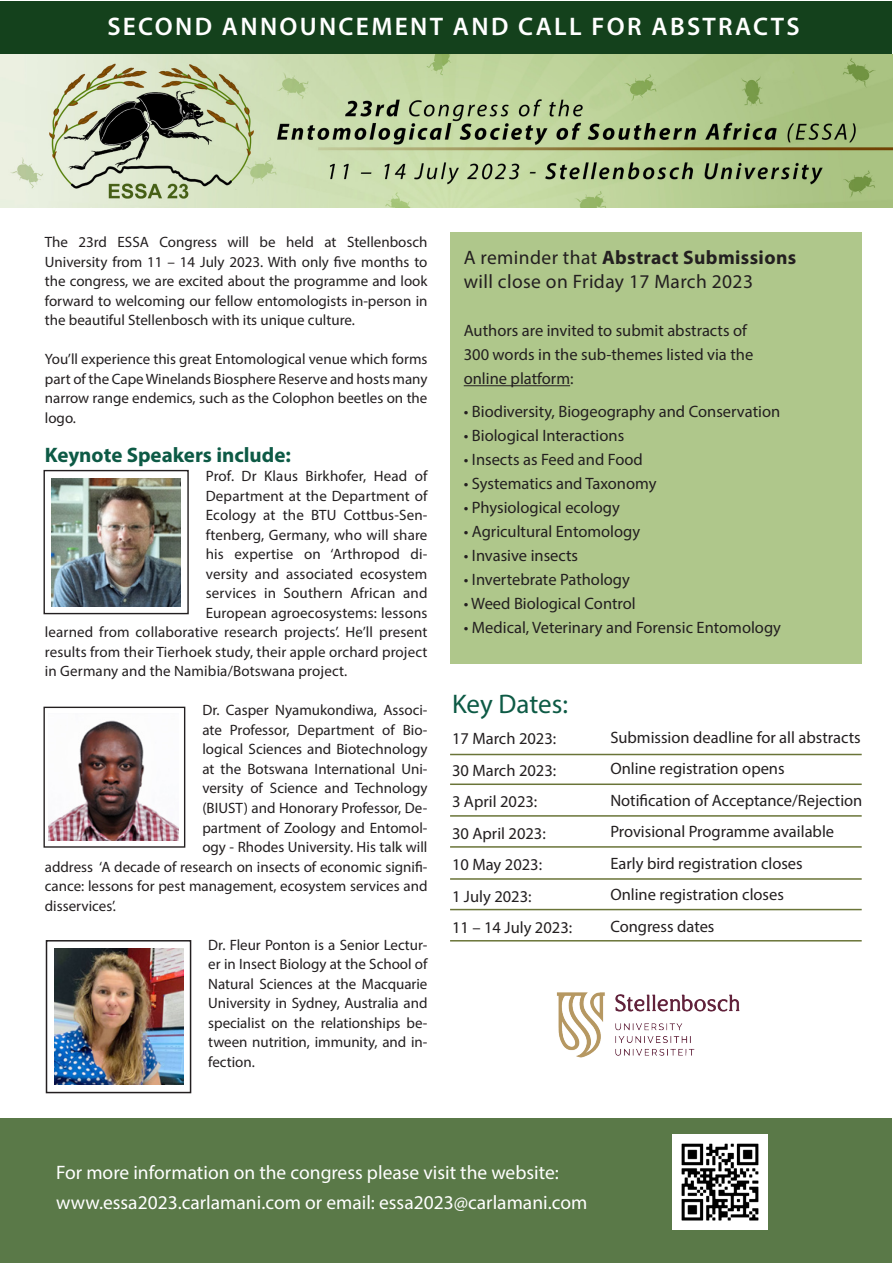
<style>
.page{position:relative;width:893px;height:1263px;background:#fff}
.page>*{position:absolute;margin:0;border:0;box-sizing:border-box;transform-origin:0 0}
.t1{font:27px "Myriad Pro";color:#0d5a45}
.t2{font:600 25.5px "Myriad Pro";letter-spacing:.09em;color:#fff}
.t3{font:700 21px "Myriad Pro";color:#0d5a45}
.t4{font:19.5px "Myriad Pro";color:#fff}
.t5{font:19.5px/24px "Myriad Pro";letter-spacing:.02em;color:#231f20}
.t6{font:16.5px/24px "Myriad Pro";color:#231f20}
.t7{font:15px/19.5px "Myriad Pro";color:#231f20;text-align:justify}
.s1{font-weight:700}
</style>
<div class="page">
<div style="left:450px;top:232px;width:412px;height:431px;background:#afc78b"></div>
<img style="left:0;top:54px;width:893px;height:153px">
<div style="left:1px;top:1px;width:891px;height:52px;background:#14411c"></div>
<div style="left:1px;top:1118px;width:891px;height:145px;background:#5a7948"></div>
<img style="left:556px;top:992px;width:184px;height:66px">
<div style="left:44px;top:470px;width:145px;height:144px;border:1px solid #231f20"></div>
<div style="left:43px;top:707px;width:142px;height:141px;border:1px solid #231f20"></div>
<div style="left:46px;top:940px;width:145px;height:153px;border:2px solid #231f20"></div>
<hr style="left:464px;top:385px;width:106px;height:1px;background:#231f20">
<hr style="left:450px;top:754px;width:412px;height:1px;background:#6a7438">
<img style="left:52px;top:478px;width:128px;height:128px">
<img style="left:49px;top:720px;width:130px;height:120px">
<img style="left:54px;top:949px;width:130px;height:136px">
<img style="left:673px;top:1135px;width:94px;height:94px">
<hr style="left:450px;top:783px;width:412px;height:2px;background:#6a7438">
<hr style="left:450px;top:815px;width:412px;height:2px;background:#6a7438">
<hr style="left:450px;top:846px;width:412px;height:2px;background:#6a7438">
<hr style="left:450px;top:878px;width:412px;height:2px;background:#6a7438">
<hr style="left:450px;top:909px;width:412px;height:1px;background:#6a7438">
<hr style="left:450px;top:940px;width:412px;height:1px;background:#6a7438">
<p class="t2" style="left:107px;top:10px;width:694px">SECOND ANNOUNCEMENT AND CALL FOR ABSTRACTS</p>
<p class="t7" style="left:45px;top:232px;width:384px">The 23rd ESSA Congress will be held at Stellenbosch University from 11 – 14 July 2023. With only five months to the congress, we are excited about the programme and look forward to welcoming our fellow entomologists in-person in the beautiful Stellenbosch with its unique culture.</p>
<p class="t7" style="left:45px;top:349px;width:384px">You’ll experience this great Entomological venue which forms part of the Cape Winelands Biosphere Reserve and hosts many narrow range endemics, such as the Colophon beetles on the logo.</p>
<p class="t3" style="left:45px;top:441px;width:248px">Keynote Speakers include:</p>
<p class="t7" style="left:206px;top:466px;width:223px">Prof. Dr Klaus Birkhofer, Head of</p>
<p class="t7" style="left:206px;top:486px;width:223px">Department at the Department of</p>
<p class="t7" style="left:206px;top:505px;width:223px">Ecology at the BTU Cottbus-Sen-</p>
<p class="t7" style="left:206px;top:525px;width:223px">ftenberg, Germany, who will share</p>
<p class="t7" style="left:206px;top:544px;width:223px">his expertise on ‘Arthropod di-</p>
<p class="t7" style="left:206px;top:564px;width:223px">versity and associated ecosystem</p>
<p class="t7" style="left:206px;top:583px;width:223px">services in Southern African and</p>
<p class="t7" style="left:206px;top:603px;width:223px">European agroecosystems: lessons</p>
<p class="t7" style="left:45px;top:622px;width:384px">learned from collaborative research projects’. He’ll present</p>
<p class="t7" style="left:45px;top:642px;width:384px">results from their Tierhoek study, their apple orchard project</p>
<p class="t7" style="left:45px;top:661px;width:304px">in Germany and the Namibia/Botswana project.</p>
<p class="t7" style="left:202px;top:700px;width:227px">Dr. Casper Nyamukondiwa, Associ-</p>
<p class="t7" style="left:202px;top:720px;width:227px">ate Professor, Department of Bio-</p>
<p class="t7" style="left:202px;top:739px;width:227px">logical Sciences and Biotechnology</p>
<p class="t7" style="left:202px;top:759px;width:227px">at the Botswana International Uni-</p>
<p class="t7" style="left:202px;top:778px;width:227px">versity of Science and Technology</p>
<p class="t7" style="left:202px;top:798px;width:227px">(BIUST) and Honorary Professor, De-</p>
<p class="t7" style="left:202px;top:817px;width:227px">partment of Zoology and Entomol-</p>
<p class="t7" style="left:202px;top:837px;width:227px">ogy - Rhodes University. His talk will</p>
<p class="t7" style="left:45px;top:856px;width:384px">address ‘A decade of research on insects of economic signifi-</p>
<p class="t7" style="left:45px;top:876px;width:384px">cance: lessons for pest management, ecosystem services and</p>
<p class="t7" style="left:45px;top:895px;width:73px">disservices’.</p>
<p class="t7" style="left:208px;top:934px;width:221px">Dr. Fleur Ponton is a Senior Lectur&shy;er in Insect Biology at the School of Natural Sciences at the Macquarie University in Sydney, Australia and specialist on the relationships be&shy;tween nutrition, immunity, and in&shy;fection.</p>
<p class="t5" style="left:464px;top:245px;width:334px">A reminder that <span class="s1">Abstract Submissions </span>will close on Friday 17 March 2023</p>
<p class="t6" style="left:464px;top:318px;width:291px">Authors are invited to submit abstracts of<br>300 words in the sub-themes listed via the online platform:</p>
<p class="t6" style="left:464px;top:399px;width:318px">• Biodiversity, Biogeography and Conservation</p>
<p class="t6" style="left:464px;top:423px;width:162px">• Biological Interactions</p>
<p class="t6" style="left:464px;top:447px;width:181px">• Insects as Feed and Food</p>
<p class="t6" style="left:464px;top:471px;width:194px">• Systematics and Taxonomy</p>
<p class="t6" style="left:464px;top:495px;width:158px">• Physiological ecology</p>
<p class="t6" style="left:464px;top:519px;width:178px">• Agricultural Entomology</p>
<p class="t6" style="left:464px;top:543px;width:116px">• Invasive insects</p>
<p class="t6" style="left:464px;top:567px;width:168px">• Invertebrate Pathology</p>
<p class="t6" style="left:464px;top:591px;width:174px">• Weed Biological Control</p>
<p class="t6" style="left:464px;top:615px;width:319px">• Medical, Veterinary and Forensic Entomology</p>
<p class="t1" style="left:452px;top:687px;width:118px">Key Dates:</p>
<p class="t6" style="left:452px;top:726px;width:106px">17 March 2023:</p>
<p class="t6" style="left:452px;top:758px;width:106px">30 March 2023:</p>
<p class="t6" style="left:452px;top:789px;width:87px">3 April 2023:</p>
<p class="t6" style="left:452px;top:821px;width:95px">30 April 2023:</p>
<p class="t6" style="left:452px;top:852px;width:92px">10 May 2023:</p>
<p class="t6" style="left:452px;top:884px;width:81px">1 July 2023:</p>
<p class="t6" style="left:452px;top:915px;width:122px">11 – 14 July 2023:</p>
<p class="t6" style="left:610px;top:725px;width:252px">Submission deadline for all abstracts</p>
<p class="t6" style="left:610px;top:756px;width:176px">Online registration opens</p>
<p class="t6" style="left:610px;top:788px;width:254px">Notification of Acceptance/Rejection</p>
<p class="t6" style="left:610px;top:819px;width:225px">Provisional Programme available</p>
<p class="t6" style="left:610px;top:851px;width:194px">Early bird registration closes</p>
<p class="t6" style="left:610px;top:882px;width:175px">Online registration closes</p>
<p class="t6" style="left:610px;top:914px;width:106px">Congress dates</p>
<p class="t4" style="left:56px;top:1160px;width:504px">For more information on the congress please visit the website:</p>
<p class="t4" style="left:56px;top:1190px;width:533px">www.essa2023.carlamani.com or email: essa2023@carlamani.com</p>
</div>
